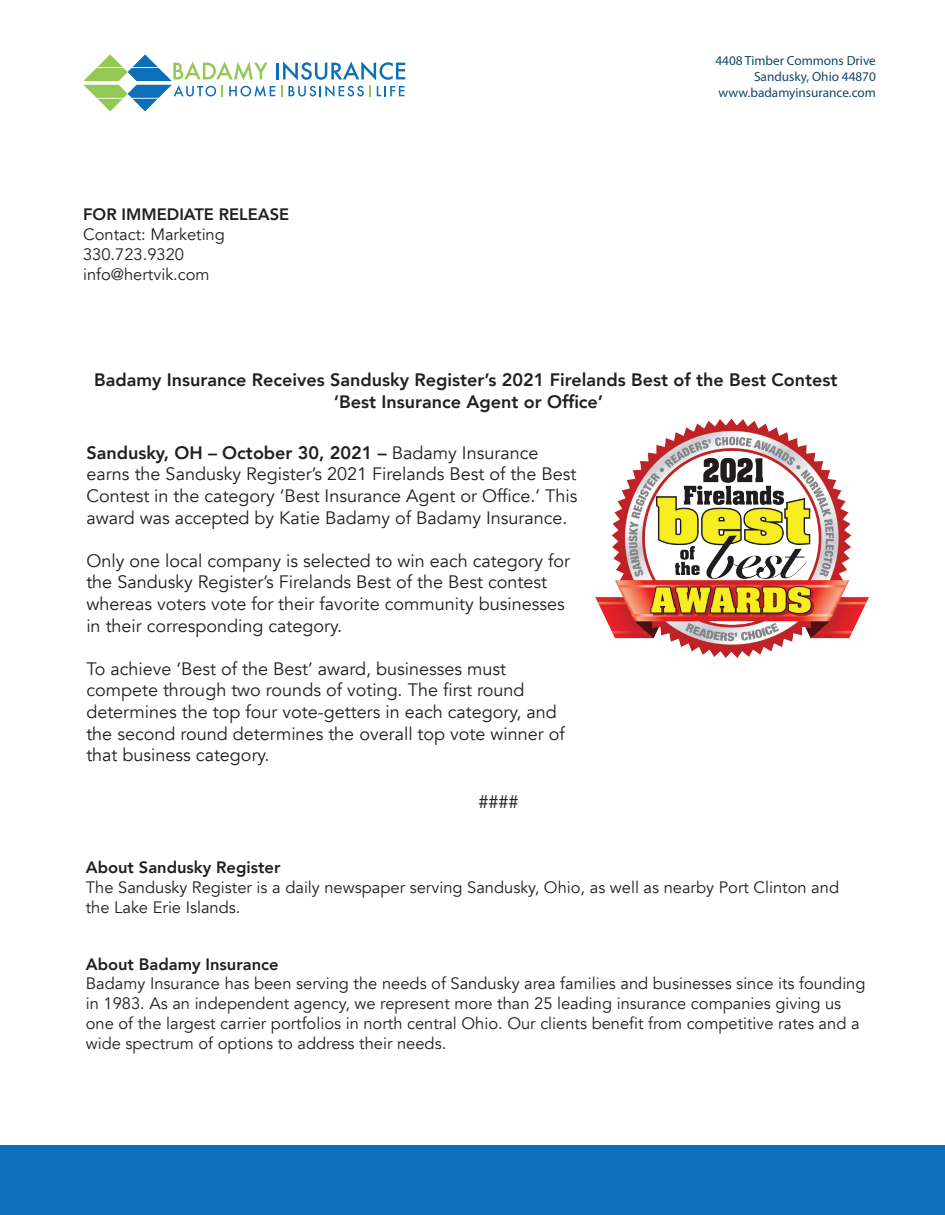
<style>
.page{position:relative;width:945px;height:1215px;background:#fff}
.page>*{position:absolute;margin:0;border:0;box-sizing:border-box;transform-origin:0 0}
.t1{font:18px/21.6px "Avenir";color:#231f20}
.t2{font:800 18px/21.6px "Avenir";color:#231f20;text-align:center}
.t3{font:16.5px/19.8px "Avenir";color:#231f20}
.t4{font:800 16.5px "Avenir";color:#231f20}
.t5{font:13.35px/15.9px "Myriad Pro";color:#144965;text-align:right}
.s1{font-weight:800}
</style>
<div class="page">
<div style="left:0;top:1145px;width:945px;height:70px;background:#0d6fb7"></div>
<hr style="left:276px;top:63px;width:3px;height:16px;background:#0d6fb7">
<svg style="left:83px;top:54px;width:192px;height:57px"></svg>
<svg style="left:281px;top:62px;width:124px;height:35px"></svg>
<img style="left:595px;top:418px;width:274px;height:240px">
<p class="t4" style="left:83px;top:202px;width:208px">FOR IMMEDIATE RELEASE</p>
<p class="t3" style="left:83px;top:225px;width:143px">Contact: Marketing<br>330.723.9320 info@hertvik.com</p>
<p class="t5" style="left:715px;top:52px;width:162px">4408 Timber Commons Drive<br>Sandusky, Ohio 44870 www.badamyinsurance.com</p>
<p class="t2" style="left:94px;top:369px;width:745px">Badamy Insurance Receives Sandusky Register’s 2021 Firelands Best of the Best Contest ‘Best Insurance Agent or Office’</p>
<p class="t1" style="left:86px;top:442px;width:493px"><span class="s1">Sandusky, OH – October 30, 2021 –</span> Badamy Insurance earns the Sandusky Register’s 2021 Firelands Best of the Best Contest in the category ‘Best Insurance Agent or Office.’ This award was accepted by Katie Badamy of Badamy Insurance.</p>
<p class="t1" style="left:86px;top:550px;width:485px">Only one local company is selected to win each category for the Sandusky Register’s Firelands Best of the Best contest whereas voters vote for their favorite community businesses in their corresponding category.</p>
<p class="t1" style="left:86px;top:658px;width:480px">To achieve ‘Best of the Best’ award, businesses must compete through two rounds of voting. The first round determines the top four vote-getters in each category, and the second round determines the overall top vote winner of that business category.</p>
<p class="t1" style="left:478px;top:791px;width:42px">####</p>
<p class="t4" style="left:86px;top:855px;width:196px">About Sandusky Register</p>
<p class="t3" style="left:86px;top:878px;width:755px">The Sandusky Register is a daily newspaper serving Sandusky, Ohio, as well as nearby Port Clinton and the Lake Erie Islands.</p>
<p class="t4" style="left:86px;top:951px;width:194px">About Badamy Insurance</p>
<p class="t3" style="left:86px;top:974px;width:781px">Badamy Insurance has been serving the needs of Sandusky area families and businesses since its founding in 1983. As an independent agency, we represent more than 25 leading insurance companies giving us one of the largest carrier portfolios in north central Ohio. Our clients benefit from competitive rates and a wide spectrum of options to address their needs.</p>
</div>
